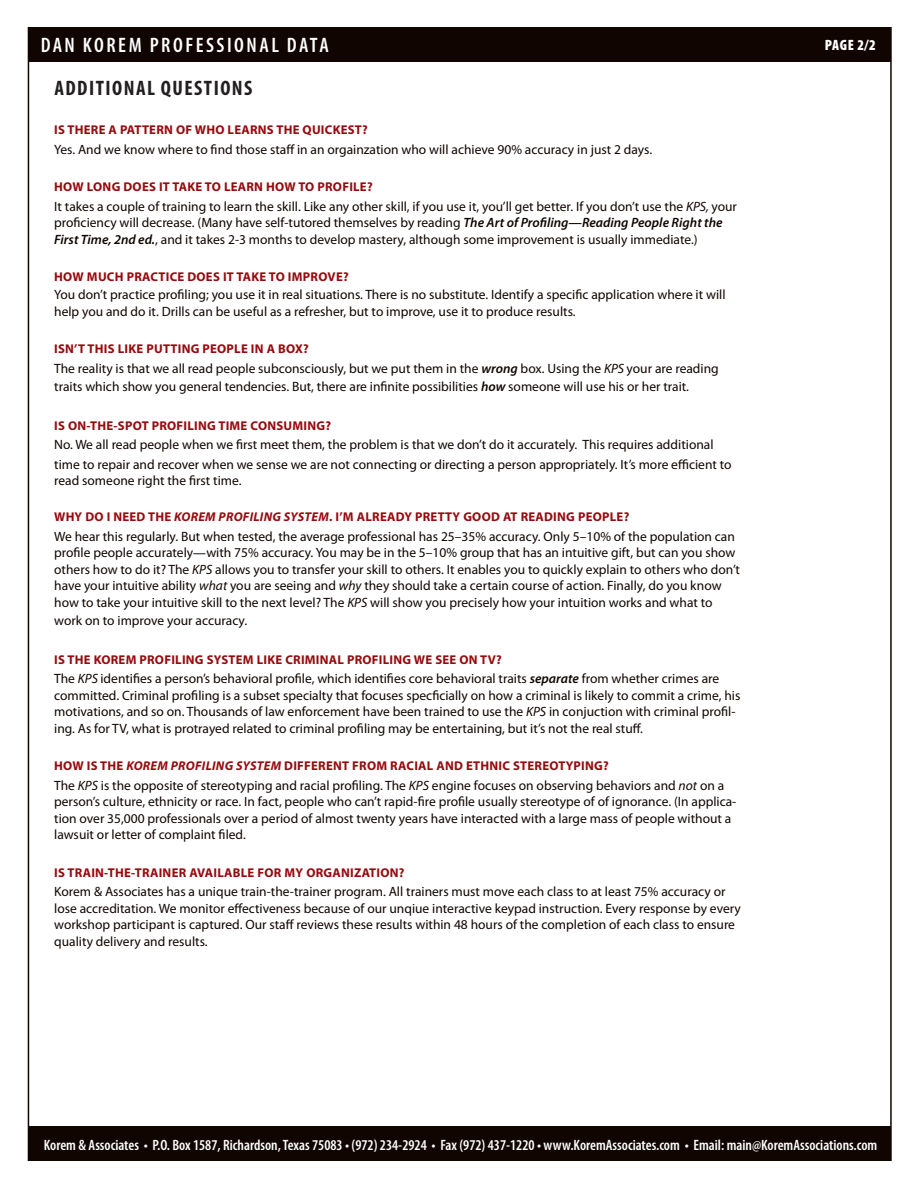
<style>
.page{position:relative;width:918px;height:1188px;background:#fff}
.page>*{position:absolute;margin:0;border:0;box-sizing:border-box;transform-origin:0 0}
.t1{font:600 condensed 21px "Myriad Pro";letter-spacing:.12em;color:#fff}
.t2{font:700 condensed 21px "Myriad Pro";color:#231f20}
.t3{font:600 condensed 15px "Myriad Pro";color:#fff}
.t4{font:900 condensed 15px "Myriad Pro";color:#fff}
.t5{font:13.5px/16.5px "Myriad Pro";color:#100501}
.t6{font:700 12.75px "Myriad Pro";letter-spacing:.02em;color:#960a0e}
.s1{font-style:italic}
.s2{font-weight:600;font-style:italic}
.s3{font-weight:600;font-size:12.75px;color:#231f20}
</style>
<div class="page">
<div style="left:28px;top:28px;width:863px;height:34px;background:#100501"></div>
<div style="left:28px;top:1126px;width:863px;height:34px;background:#100501"></div>
<h1 class="t1" style="left:41px;top:33px;width:290px">DAN KOREM PROFESSIONAL DATA</h1>
<p class="t4" style="left:825px;top:37px;width:53px">Page 2/2</p>
<h1 class="t2" style="left:54px;top:75px;width:12px">ADDITIONAL</h1>
<h1 class="t2" style="left:161px;top:75px;width:35px">QUESTIONS</h1>
<p class="t6" style="left:54px;top:122px;width:315px">IS THERE A PATTERN OF WHO LEARNS THE QUICKEST?</p>
<p class="t5" style="left:54px;top:141px;width:599px">Yes. And we know where to find those staff in an orgainzation who will achieve 90% accuracy in just 2 days.</p>
<p class="t6" style="left:54px;top:179px;width:320px">HOW LONG DOES IT TAKE TO LEARN HOW TO PROFILE?</p>
<p class="t5" style="left:54px;top:198px;width:684px">It takes a couple of training to learn the skill. Like any other skill, if you use it, you’ll get better. If you don’t use the <span class="s1">KPS,</span> your proficiency will decrease. (Many have self-tutored themselves by reading <span class="s2">The Art of Profiling—Reading People Right the<br>First Time, 2nd ed.</span>, and it takes 2-3 months to develop mastery, although some improvement is usually immediate.)</p>
<p class="t6" style="left:54px;top:269px;width:296px">HOW MUCH PRACTICE DOES IT TAKE TO IMPROVE?</p>
<p class="t5" style="left:54px;top:286px;width:673px">You don’t practice profiling; you use it in real situations. There is no substitute. Identify a specific application where it will help you and do it. Drills can be useful as a refresher, but to improve, use it to produce results.</p>
<p class="t6" style="left:54px;top:341px;width:256px">ISN’T THIS LIKE PUTTING PEOPLE IN A BOX?</p>
<p class="t5" style="left:54px;top:359px;width:666px;line-height:18px">The reality is that we all read people subconsciously, but we put them in the <span class="s2">wrong</span> box. Using the <span class="s1">KPS</span> your are reading traits which show you general tendencies. But, there are infinite possibilities <span class="s2">how</span> someone will use his or her trait.</p>
<p class="t6" style="left:54px;top:417px;width:278px">IS ON-THE-SPOT PROFILING TIME CONSUMING?</p>
<p class="t5" style="left:54px;top:435px;width:679px;line-height:19.5px">No. We all read people when we first meet them, the problem is that we don’t do it accurately. This requires additional time to repair and recover when we sense we are not connecting or directing a person appropriately. It’s more efficient to</p>
<p class="t5" style="left:54px;top:472px;width:189px">read someone right the first time.</p>
<p class="t6" style="left:54px;top:509px;width:577px">WHY DO I NEED THE <span class="s1">KOREM PROFILING SYSTEM</span>. I’M ALREADY PRETTY GOOD AT READING PEOPLE?</p>
<p class="t5" style="left:54px;top:528px;width:687px">We hear this regularly. But when tested, the average professional has 25–35% accuracy. Only 5–10% of the population can profile people accurately<span class="s3">—</span>with 75% accuracy. You may be in the 5–10% group that has an intuitive gift, but can you show others how to do it? The <span class="s1">KPS</span> allows you to transfer your skill to others. It enables you to quickly explain to others who don’t have your intuitive ability <span class="s1">what</span> you are seeing and <span class="s1">why</span> they should take a certain course of action. Finally, do you know how to take your intuitive skill to the next level? The <span class="s1">KPS</span> will show you precisely how your intuition works and what to</p>
<p class="t5" style="left:54px;top:612px;width:195px">work on to improve your accuracy.</p>
<p class="t6" style="left:54px;top:651px;width:449px">IS THE KOREM PROFILING SYSTEM LIKE CRIMINAL PROFILING WE SEE ON TV?</p>
<p class="t5" style="left:54px;top:670px;width:688px">The <span class="s1">KPS</span> identifies a person’s behavioral profile, which identifies core behavioral traits <span class="s2">separate</span> from whether crimes are committed. Criminal profiling is a subset specialty that focuses specficially on how a criminal is likely to commit a crime, his motivations, and so on. Thousands of law enforcement have been trained to use the <span class="s1">KPS</span> in conjuction with criminal profil&shy;ing. As for TV, what is protrayed related to criminal profiling may be entertaining, but it’s not the real stuff.</p>
<p class="t6" style="left:54px;top:758px;width:556px">HOW IS THE <span class="s1">KOREM PROFILING SYSTEM</span> DIFFERENT FROM RACIAL AND ETHNIC STEREOTYPING?</p>
<p class="t5" style="left:54px;top:777px;width:684px">The <span class="s1">KPS</span> is the opposite of stereotyping and racial profiling. The <span class="s1">KPS</span> engine focuses on observing behaviors and <span class="s1">not</span> on a person’s culture, ethnicity or race. In fact, people who can’t rapid-fire profile usually stereotype of of ignorance. (In applica&shy;tion over 35,000 professionals over a period of almost twenty years have interacted with a large mass of people without a lawsuit or letter of complaint filed.</p>
<p class="t6" style="left:54px;top:864px;width:352px">IS TRAIN-THE-TRAINER AVAILABLE FOR MY ORGANIZATION?</p>
<p class="t5" style="left:54px;top:883px;width:688px">Korem &amp; Associates has a unique train-the-trainer program. All trainers must move each class to at least 75% accuracy or lose accreditation. We monitor effectiveness because of our unqiue interactive keypad instruction. Every response by every workshop participant is captured. Our staff reviews these results within 48 hours of the completion of each class to ensure quality delivery and results.</p>
<p class="t3" style="left:44px;top:1137px;width:835px">Korem &amp; Associates • P.O. Box 1587, Richardson, Texas 75083 • (972) 234-2924 • Fax (972) 437-1220 • www.KoremAssociates.com • Email: main@KoremAssociations.com</p>
</div>
